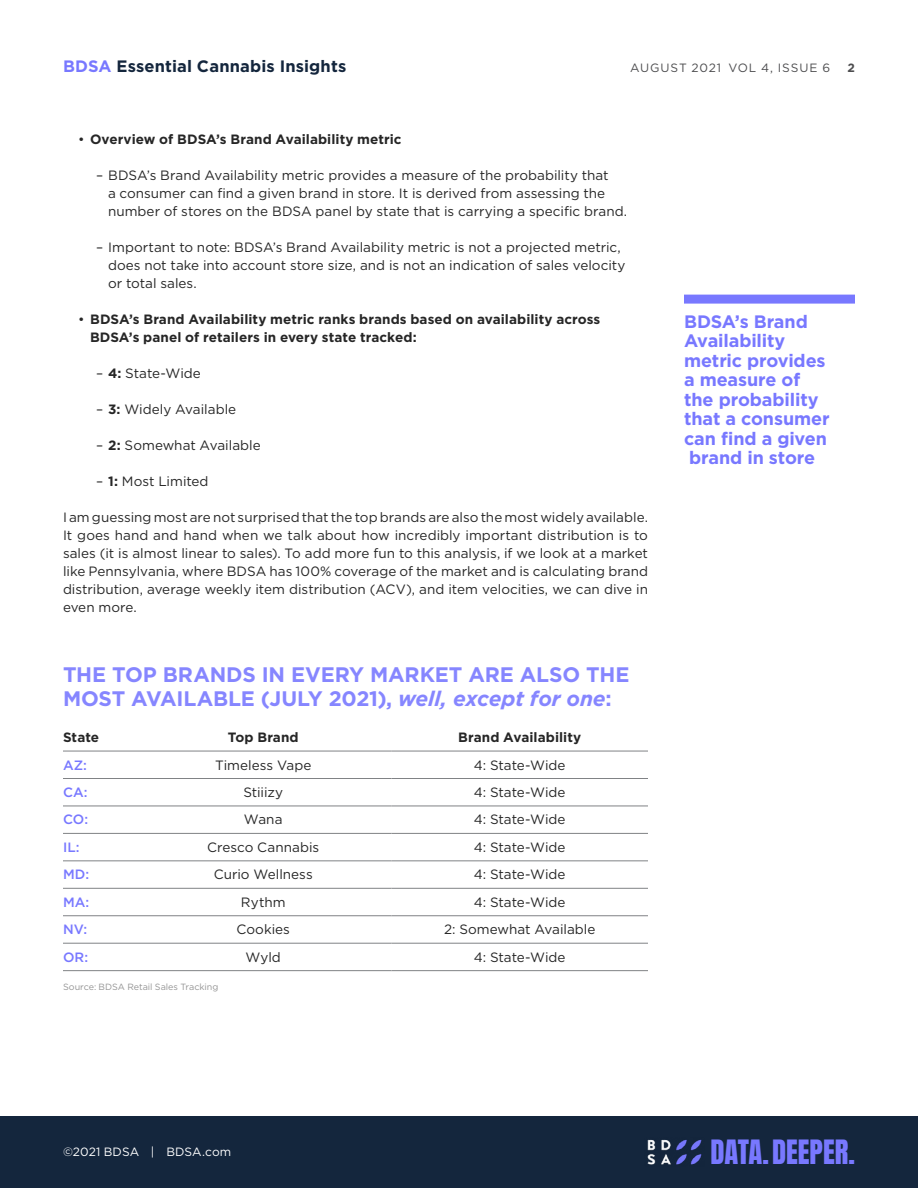
<style>
.page{position:relative;width:918px;height:1188px;background:#fff}
.page>*{position:absolute;margin:0;border:0;box-sizing:border-box;transform-origin:0 0}
.t1{font:28.5px "Anton";color:#7878ff}
.TB_Head{font:700 21px/24px "Gotham";letter-spacing:-.01em;color:#8686ff}
.Pull_Quote{font:700 18px/19.5px "Gotham";letter-spacing:-.005em;color:#7878ff}
.t2{font:700 16.5px "Gotham";letter-spacing:.01em;color:#14263d}
.Para{font:13.5px/18px "Gotham";color:#262626}
.TB_Col_Head_CTR{font:700 13.5px/18px "Gotham";letter-spacing:.005em;color:#262626}
.TB_Body_Copy_CTR{font:13.5px "Gotham";color:#262626}
.TB_Row_Head{font:500 13.5px "Gotham";letter-spacing:.01em;color:#7878ff}
.TB_Col_Head{font:700 13.5px "Gotham";color:#262626}
.t3{font:12px "Gotham";letter-spacing:.07em;color:#4d4d4f}
.t4{font:12px "Gotham";color:#fff}
.t5{font:700 12px "Gotham";color:#4d4d4f}
.TB_Footer{font:9px "Gotham";color:#949494}
.s1{color:#7878ff}
.s2{font-weight:400}
.s3{font-weight:700}
.s4{font-style:italic}
</style>
<div class="page">
<div style="left:0;top:1116px;width:918px;height:72px;background:#14263d"></div>
<img style="left:647px;top:1139px;width:55px;height:26px">
<div style="left:684px;top:295px;width:171px;height:9px;background:#7878ff"></div>
<hr style="left:63px;top:778px;width:72px;height:1px;background:#808285">
<hr style="left:135px;top:778px;width:257px;height:1px;background:#808285">
<hr style="left:392px;top:778px;width:256px;height:1px;background:#808285">
<hr style="left:63px;top:806px;width:72px;height:1px;background:#808285">
<hr style="left:135px;top:806px;width:257px;height:1px;background:#808285">
<hr style="left:392px;top:806px;width:256px;height:1px;background:#808285">
<hr style="left:63px;top:833px;width:72px;height:1px;background:#808285">
<hr style="left:135px;top:833px;width:257px;height:1px;background:#808285">
<hr style="left:392px;top:833px;width:256px;height:1px;background:#808285">
<hr style="left:63px;top:861px;width:72px;height:1px;background:#808285">
<hr style="left:135px;top:861px;width:257px;height:1px;background:#808285">
<hr style="left:392px;top:861px;width:256px;height:1px;background:#808285">
<hr style="left:63px;top:888px;width:72px;height:1px;background:#808285">
<hr style="left:135px;top:888px;width:257px;height:1px;background:#808285">
<hr style="left:392px;top:888px;width:256px;height:1px;background:#808285">
<hr style="left:63px;top:915px;width:72px;height:1px;background:#808285">
<hr style="left:135px;top:915px;width:257px;height:1px;background:#808285">
<hr style="left:392px;top:915px;width:256px;height:1px;background:#808285">
<hr style="left:63px;top:943px;width:72px;height:1px;background:#808285">
<hr style="left:135px;top:943px;width:257px;height:1px;background:#808285">
<hr style="left:392px;top:943px;width:256px;height:1px;background:#808285">
<hr style="left:135px;top:751px;width:257px;height:1px;background:#808285">
<hr style="left:392px;top:751px;width:256px;height:1px;background:#808285">
<hr style="left:135px;top:970px;width:257px;height:1px;background:#808285">
<hr style="left:392px;top:970px;width:256px;height:1px;background:#808285">
<hr style="left:63px;top:751px;width:72px;height:1px;background:#808285">
<hr style="left:63px;top:970px;width:72px;height:1px;background:#808285">
<p class="t2" style="left:63px;top:55px;width:285px"><span class="s1">BDSA</span> Essential Cannabis Insights</p>
<p class="t3" style="left:630px;top:60px;width:201px">AUGUST 2021 VOL 4, ISSUE 6</p>
<p class="t5" style="left:848px;top:60px;width:9px">2</p>
<p class="TB_Col_Head_CTR" style="left:78px;top:130px;width:325px"><span class="s2">•</span> Overview of BDSA’s Brand Availability metric</p>
<p class="Para" style="left:108px;top:166px;width:521px;text-indent:-12px">– BDSA’s Brand Availability metric provides a measure of the probability that<br>a consumer can find a given brand in store. It is derived from assessing the number of stores on the BDSA panel by state that is carrying a specific brand.</p>
<p class="Para" style="left:108px;top:238px;width:519px;text-indent:-12px">– Important to note: BDSA’s Brand Availability metric is not a projected metric, does not take into account store size, and is not an indication of sales velocity or total sales.</p>
<p class="TB_Col_Head_CTR" style="left:90px;top:310px;width:512px;text-indent:-12px"><span class="s2">•</span> BDSA’s Brand Availability metric ranks brands based on availability across<br>BDSA’s panel of retailers in every state tracked:</p>
<p class="Para" style="left:96px;top:364px;width:106px">– <span class="s3">4:</span> State-Wide</p>
<p class="Para" style="left:96px;top:400px;width:142px">– <span class="s3">3:</span> Widely Available</p>
<p class="Para" style="left:96px;top:436px;width:166px">– <span class="s3">2:</span> Somewhat Available</p>
<p class="Para" style="left:96px;top:472px;width:114px">– <span class="s3">1:</span> Most Limited</p>
<p class="Para" style="left:63px;top:508px;width:587px;text-align:justify">I am guessing most are not surprised that the top brands are also the most widely available.<br>It goes hand and hand when we talk about how incredibly important distribution is to sales (it is almost linear to sales). To add more fun to this analysis, if we look at a market like Pennsylvania, where BDSA has 100% coverage of the market and is calculating brand distribution, average weekly item distribution (ACV), and item velocities, we can dive in even more.</p>
<p class="TB_Head" style="left:63px;top:662px;width:568px">THE TOP BRANDS IN EVERY MARKET ARE ALSO THE<br>MOST AVAILABLE (JULY 2021), <span class="s4">well, except for one</span>:</p>
<p class="TB_Col_Head" style="left:63px;top:728px;width:38px">State</p>
<p class="TB_Col_Head_CTR" style="left:228px;top:728px;width:72px">Top Brand</p>
<p class="TB_Col_Head_CTR" style="left:458px;top:728px;width:124px">Brand Availability</p>
<p class="TB_Row_Head" style="left:63px;top:756px;width:26px">AZ:</p>
<p class="TB_Body_Copy_CTR" style="left:215px;top:756px;width:98px">Timeless Vape</p>
<p class="TB_Body_Copy_CTR" style="left:474px;top:756px;width:93px">4: State-Wide</p>
<p class="TB_Row_Head" style="left:63px;top:783px;width:26px">CA:</p>
<p class="TB_Body_Copy_CTR" style="left:243px;top:784px;width:41px">Stiiizy</p>
<p class="TB_Body_Copy_CTR" style="left:474px;top:784px;width:93px">4: State-Wide</p>
<p class="TB_Row_Head" style="left:63px;top:811px;width:27px">CO:</p>
<p class="TB_Body_Copy_CTR" style="left:244px;top:811px;width:40px">Wana</p>
<p class="TB_Body_Copy_CTR" style="left:474px;top:811px;width:93px">4: State-Wide</p>
<p class="TB_Row_Head" style="left:63px;top:838px;width:18px">IL:</p>
<p class="TB_Body_Copy_CTR" style="left:207px;top:838px;width:113px">Cresco Cannabis</p>
<p class="TB_Body_Copy_CTR" style="left:474px;top:838px;width:93px">4: State-Wide</p>
<p class="TB_Row_Head" style="left:63px;top:866px;width:28px">MD:</p>
<p class="TB_Body_Copy_CTR" style="left:214px;top:866px;width:101px">Curio Wellness</p>
<p class="TB_Body_Copy_CTR" style="left:474px;top:866px;width:93px">4: State-Wide</p>
<p class="TB_Row_Head" style="left:63px;top:893px;width:28px">MA:</p>
<p class="TB_Body_Copy_CTR" style="left:241px;top:893px;width:46px">Rythm</p>
<p class="TB_Body_Copy_CTR" style="left:474px;top:893px;width:93px">4: State-Wide</p>
<p class="TB_Row_Head" style="left:63px;top:921px;width:26px">NV:</p>
<p class="TB_Body_Copy_CTR" style="left:237px;top:921px;width:55px">Cookies</p>
<p class="TB_Body_Copy_CTR" style="left:444px;top:921px;width:153px">2: Somewhat Available</p>
<p class="TB_Row_Head" style="left:63px;top:948px;width:27px">OR:</p>
<p class="TB_Body_Copy_CTR" style="left:246px;top:948px;width:37px">Wyld</p>
<p class="TB_Body_Copy_CTR" style="left:474px;top:948px;width:93px">4: State-Wide</p>
<p class="TB_Footer" style="left:63px;top:981px;width:157px">Source: BDSA Retail Sales Tracking</p>
<p class="Pull_Quote" style="left:684px;top:311px;width:147px">BDSA’s Brand<br>Availability metric provides a measure of the probability that a consumer can find a given brand in store</p>
<p class="t4" style="left:63px;top:1144px;width:170px">©2021 BDSA | BDSA.com</p>
<h1 class="t1" style="left:710px;top:1138px;width:146px">DATA.DEEPER.</h1>
</div>
